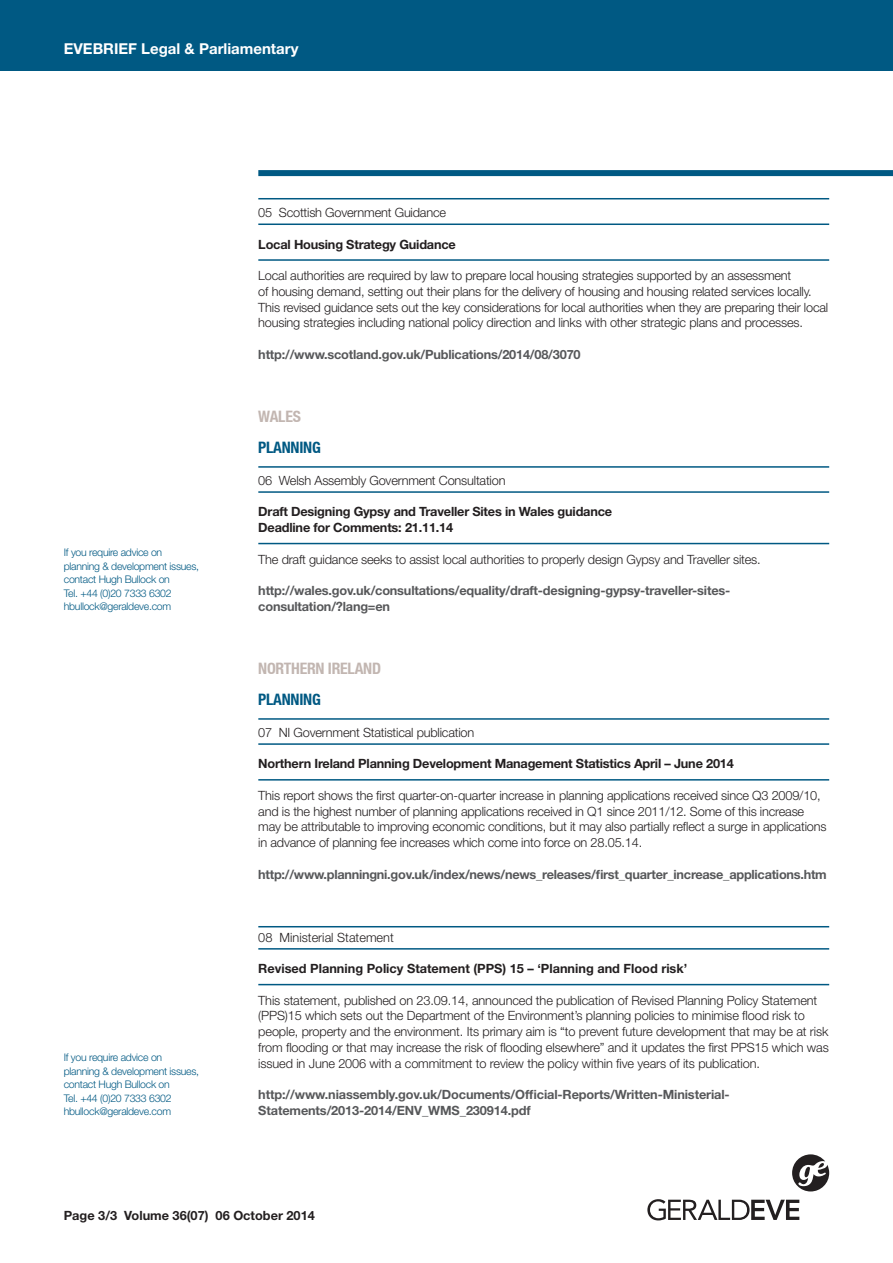
<style>
.page{position:relative;width:893px;height:1263px;background:#fff}
.page>*{position:absolute;margin:0;border:0;box-sizing:border-box;transform-origin:0 0}
.t1{font:700 condensed 15.75px "Helvetica Neue LT";letter-spacing:-.015em;color:#c2b6b1}
.t2{font:700 condensed 15.75px "Helvetica Neue LT";letter-spacing:-.015em;color:#005983}
.t3{font:700 15px "Helvetica Neue";color:#fff}
.t4{font:300 12.75px/15.8px "Helvetica Neue";letter-spacing:-.015em;color:#231f20}
.t5{font:700 12.75px/15.8px "Helvetica Neue";letter-spacing:-.015em;color:#57585a}
.t6{font:700 12.75px/15.8px "Helvetica Neue";letter-spacing:-.015em;color:#231f20}
.t7{font:300 10.5px "Helvetica Neue";letter-spacing:-.025em;color:#005983}
</style>
<div class="page">
<div style="left:0;top:0;width:893px;height:70px;background:#005983"></div>
<div style="left:258px;top:170px;width:635px;height:6px;background:#005983"></div>
<svg style="left:792px;top:1154px;width:37px;height:37px"></svg>
<svg style="left:647px;top:1199px;width:152px;height:21px"></svg>
<hr style="left:258px;top:198px;width:571px;height:1px;background:#005983">
<hr style="left:258px;top:223px;width:571px;height:2px;background:#005983">
<hr style="left:258px;top:259px;width:571px;height:2px;background:#005983">
<hr style="left:258px;top:466px;width:571px;height:2px;background:#005983">
<hr style="left:258px;top:491px;width:571px;height:2px;background:#005983">
<hr style="left:258px;top:543px;width:571px;height:1px;background:#005983">
<hr style="left:258px;top:718px;width:571px;height:2px;background:#005983">
<hr style="left:258px;top:743px;width:571px;height:2px;background:#005983">
<hr style="left:258px;top:779px;width:571px;height:1px;background:#005983">
<hr style="left:258px;top:926px;width:571px;height:1px;background:#005983">
<hr style="left:258px;top:948px;width:571px;height:1px;background:#005983">
<hr style="left:258px;top:984px;width:571px;height:1px;background:#005983">
<p class="t3" style="left:64px;top:40px;width:236px">EVEBRIEF Legal &amp; Parliamentary</p>
<p class="t7" style="left:64px;top:546px;width:100px">If you require advice on</p>
<p class="t7" style="left:64px;top:560px;width:137px">planning &amp; development issues,</p>
<p class="t7" style="left:64px;top:573px;width:108px">contact Hugh Bullock on</p>
<p class="t7" style="left:64px;top:587px;width:109px">Tel. +44 (0)20 7333 6302</p>
<p class="t7" style="left:64px;top:600px;width:109px">hbullock@geraldeve.com</p>
<p class="t7" style="left:64px;top:1051px;width:100px">If you require advice on</p>
<p class="t7" style="left:64px;top:1064px;width:137px">planning &amp; development issues,</p>
<p class="t7" style="left:64px;top:1078px;width:108px">contact Hugh Bullock on</p>
<p class="t7" style="left:64px;top:1091px;width:109px">Tel. +44 (0)20 7333 6302</p>
<p class="t7" style="left:64px;top:1105px;width:109px">hbullock@geraldeve.com</p>
<p class="t4" style="left:258px;top:204px;width:189px">05 Scottish Government Guidance</p>
<p class="t6" style="left:258px;top:236px;width:199px">Local Housing Strategy Guidance</p>
<p class="t4" style="left:258px;top:267px;width:571px">Local authorities are required by law to prepare local housing strategies supported by an assessment<br>of housing demand, setting out their plans for the delivery of housing and housing related services locally.<br>This revised guidance sets out the key considerations for local authorities when they are preparing their local housing strategies including national policy direction and links with other strategic plans and processes.</p>
<p class="t5" style="left:258px;top:346px;width:324px">http://www.scotland.gov.uk/Publications/2014/08/3070</p>
<p class="t1" style="left:258px;top:407px;width:44px">WALES</p>
<p class="t2" style="left:258px;top:438px;width:64px">PLANNING</p>
<p class="t4" style="left:258px;top:472px;width:249px">06 Welsh Assembly Government Consultation</p>
<p class="t6" style="left:258px;top:504px;width:355px">Draft Designing Gypsy and Traveller Sites in Wales guidance<br>Deadline for Comments: 21.11.14</p>
<p class="t4" style="left:258px;top:551px;width:504px">The draft guidance seeks to assist local authorities to properly design Gypsy and Traveller sites.</p>
<p class="t5" style="left:258px;top:582px;width:473px">http://wales.gov.uk/consultations/equality/draft-designing-gypsy-traveller-sites&shy;consultation/?lang=en</p>
<p class="t1" style="left:258px;top:659px;width:124px">NORTHERN IRELAND</p>
<p class="t2" style="left:258px;top:690px;width:64px">PLANNING</p>
<p class="t4" style="left:258px;top:724px;width:217px">07 NI Government Statistical publication</p>
<p class="t6" style="left:258px;top:756px;width:477px">Northern Ireland Planning Development Management Statistics April – June 2014</p>
<p class="t4" style="left:258px;top:787px;width:570px">This report shows the first quarter-on-quarter increase in planning applications received since Q3 2009/10, and is the highest number of planning applications received in Q1 since 2011/12. Some of this increase may be attributable to improving economic conditions, but it may also partially reflect a surge in applications in advance of planning fee increases which come into force on 28.05.14.</p>
<p class="t5" style="left:258px;top:866px;width:570px">http://www.planningni.gov.uk/index/news/news_releases/first_quarter_increase_applications.htm</p>
<p class="t4" style="left:258px;top:929px;width:137px">08 Ministerial Statement</p>
<p class="t6" style="left:258px;top:960px;width:430px">Revised Planning Policy Statement (PPS) 15 – ‘Planning and Flood risk’</p>
<p class="t4" style="left:258px;top:992px;width:572px">This statement, published on 23.09.14, announced the publication of Revised Planning Policy Statement (PPS)15 which sets out the Department of the Environment’s planning policies to minimise flood risk to people, property and the environment. Its primary aim is “to prevent future development that may be at risk from flooding or that may increase the risk of flooding elsewhere” and it updates the first PPS15 which was issued in June 2006 with a commitment to review the policy within five years of its publication.</p>
<p class="t5" style="left:258px;top:1086px;width:473px">http://www.niassembly.gov.uk/Documents/Official-Reports/Written-Ministerial-<br>Statements/2013-2014/ENV_WMS_230914.pdf</p>
<p class="t6" style="left:64px;top:1208px;width:253px">Page 3/3 Volume 36(07) 06 October 2014</p>
</div>
